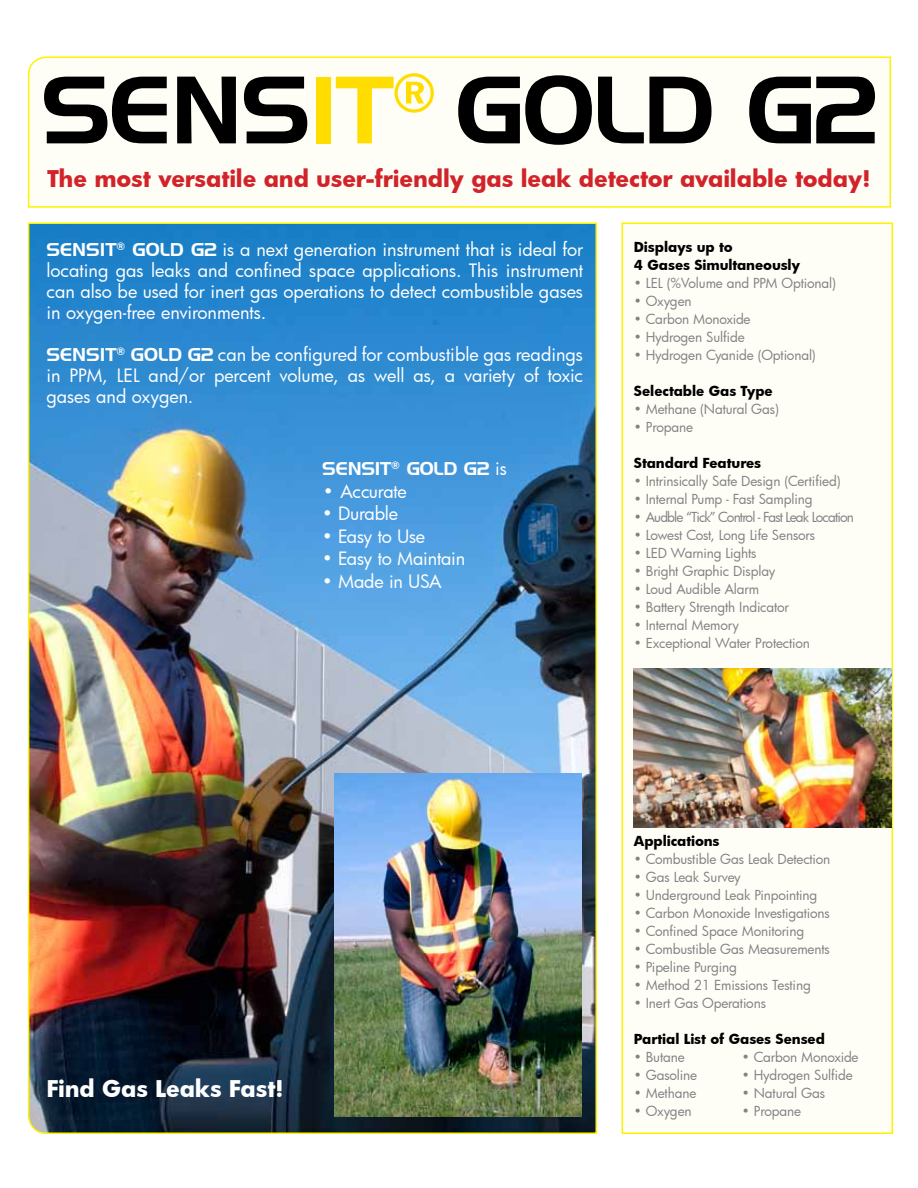
<style>
.page{position:relative;width:918px;height:1188px;background:#fff}
.page>*{position:absolute;margin:0;border:0;box-sizing:border-box;transform-origin:0 0}
.t1{font:93px "Handel Gothic BT";letter-spacing:-.02em;color:#000}
.t2{font:700 22.5px "Futura";letter-spacing:-.01em;color:#d2232a}
.t3{font:700 22.5px "Futura";letter-spacing:-.01em;color:#fff}
.t4{font:18px/21px "Futura";letter-spacing:-.01em;color:#fff;text-align:justify}
.t5{font:18px "Handel Gothic BT";letter-spacing:-.01em;color:#fff}
.t6{font:13.5px "Futura";letter-spacing:-.01em;color:#808285}
.t7{font:700 13.5px/18px "Futura";letter-spacing:-.01em;color:#000}
.t8{font:13.5px "Futura";letter-spacing:-.065em;color:#808285}
.s1{color:#fd0}
.s2{font-family:"Handel Gothic BT"}
.s3{font-family:"Futura"}
.s4{font-weight:700}
</style>
<div class="page">
<div style="left:27px;top:56px;width:864px;height:152px;background:#fffef6"></div>
<img style="left:27px;top:222px;width:570px;height:912px">
<div style="left:622px;top:222px;width:271px;height:912px;background:#fffef6;border:2px solid #fff200"></div>
<img style="left:334px;top:773px;width:248px;height:344px">
<img style="left:634px;top:669px;width:257px;height:159px">
<h1 class="t1" style="left:41px;top:54px;width:838px">SENS<span class="s1">IT</span><sup>®</sup> GOLD G2</h1>
<h2 class="t2" style="left:47px;top:163px;width:825px">The most versatile and user-friendly gas leak detector available today!</h2>
<h3 class="t4" style="left:46px;top:238px;width:538px"><span class="s2">SENSIT</span><sup>®</sup> <span class="s2">GOLD G2</span> is a next generation instrument that is ideal for locating gas leaks and confined space applications. This instrument can also be used for inert gas operations to detect combustible gases in oxygen-free environments.</h3>
<h3 class="t4" style="left:46px;top:343px;width:538px"><span class="s2">SENSIT</span><sup>®</sup> <span class="s2">GOLD G2</span> can be configured for combustible gas readings in PPM, LEL and/or percent volume, as well as, a variety of toxic gases and oxygen.</h3>
<h3 class="t5" style="left:322px;top:458px;width:186px">SENSIT<sup>®</sup> GOLD G2 <span class="s3">is</span></h3>
<h3 class="t4" style="left:322px;top:480px;width:86px"><span class="s4">•</span> Accurate</h3>
<h3 class="t4" style="left:322px;top:503px;width:77px">• Durable</h3>
<h3 class="t4" style="left:322px;top:525px;width:104px">• Easy to Use</h3>
<h3 class="t4" style="left:322px;top:548px;width:145px">• Easy to Maintain</h3>
<h3 class="t4" style="left:322px;top:570px;width:121px">• Made in USA</h3>
<p class="t7" style="left:634px;top:238px;width:168px">Displays up to<br>4 Gases Simultaneously</p>
<p class="t6" style="left:634px;top:274px;width:203px">• LEL (%Volume and PPM Optional)</p>
<p class="t6" style="left:634px;top:292px;width:59px">• Oxygen</p>
<p class="t6" style="left:634px;top:310px;width:118px">• Carbon Monoxide</p>
<p class="t6" style="left:634px;top:328px;width:112px">• Hydrogen Sulfide</p>
<p class="t6" style="left:634px;top:346px;width:183px">• Hydrogen Cyanide (Optional)</p>
<p class="t7" style="left:634px;top:382px;width:140px">Selectable Gas Type</p>
<p class="t6" style="left:634px;top:400px;width:147px">• Methane (Natural Gas)</p>
<p class="t6" style="left:634px;top:418px;width:61px">• Propane</p>
<p class="t7" style="left:634px;top:454px;width:129px">Standard Features</p>
<p class="t6" style="left:634px;top:472px;width:208px">• Intrinsically Safe Design (Certified)</p>
<p class="t6" style="left:634px;top:490px;width:180px">• Internal Pump - Fast Sampling</p>
<p class="t8" style="left:634px;top:508px;width:221px">• Audble “Tick” Control - Fast Leak Location</p>
<p class="t6" style="left:634px;top:526px;width:183px">• Lowest Cost, Long Life Sensors</p>
<p class="t6" style="left:634px;top:544px;width:124px">• LED Warning Lights</p>
<p class="t6" style="left:634px;top:562px;width:143px">• Bright Graphic Display</p>
<p class="t6" style="left:634px;top:580px;width:127px">• Loud Audible Alarm</p>
<p class="t6" style="left:634px;top:598px;width:157px">• Battery Strength Indicator</p>
<p class="t6" style="left:634px;top:616px;width:107px">• Internal Memory</p>
<p class="t6" style="left:634px;top:634px;width:177px">• Exceptional Water Protection</p>
<h2 class="t3" style="left:46px;top:1073px;width:239px">Find Gas Leaks Fast!</h2>
<p class="t7" style="left:634px;top:832px;width:87px">Applications</p>
<p class="t6" style="left:634px;top:850px;width:198px">• Combustible Gas Leak Detection</p>
<p class="t6" style="left:634px;top:868px;width:109px">• Gas Leak Survey</p>
<p class="t6" style="left:634px;top:886px;width:185px">• Underground Leak Pinpointing</p>
<p class="t6" style="left:634px;top:904px;width:197px">• Carbon Monoxide Investigations</p>
<p class="t6" style="left:634px;top:922px;width:172px">• Confined Space Monitoring</p>
<p class="t6" style="left:634px;top:940px;width:197px">• Combustible Gas Measurements</p>
<p class="t6" style="left:634px;top:958px;width:104px">• Pipeline Purging</p>
<p class="t6" style="left:634px;top:976px;width:178px">• Method 21 Emissions Testing</p>
<p class="t6" style="left:634px;top:994px;width:134px">• Inert Gas Operations</p>
<p class="t7" style="left:634px;top:1030px;width:192px">Partial List of Gases Sensed</p>
<p class="t6" style="left:634px;top:1048px;width:52px">• Butane</p>
<p class="t6" style="left:742px;top:1048px;width:118px">• Carbon Monoxide</p>
<p class="t6" style="left:634px;top:1066px;width:65px">• Gasoline</p>
<p class="t6" style="left:742px;top:1066px;width:112px">• Hydrogen Sulfide</p>
<p class="t6" style="left:634px;top:1084px;width:64px">• Methane</p>
<p class="t6" style="left:742px;top:1084px;width:85px">• Natural Gas</p>
<p class="t6" style="left:634px;top:1102px;width:59px">• Oxygen</p>
<p class="t6" style="left:742px;top:1102px;width:61px">• Propane</p>
</div>
